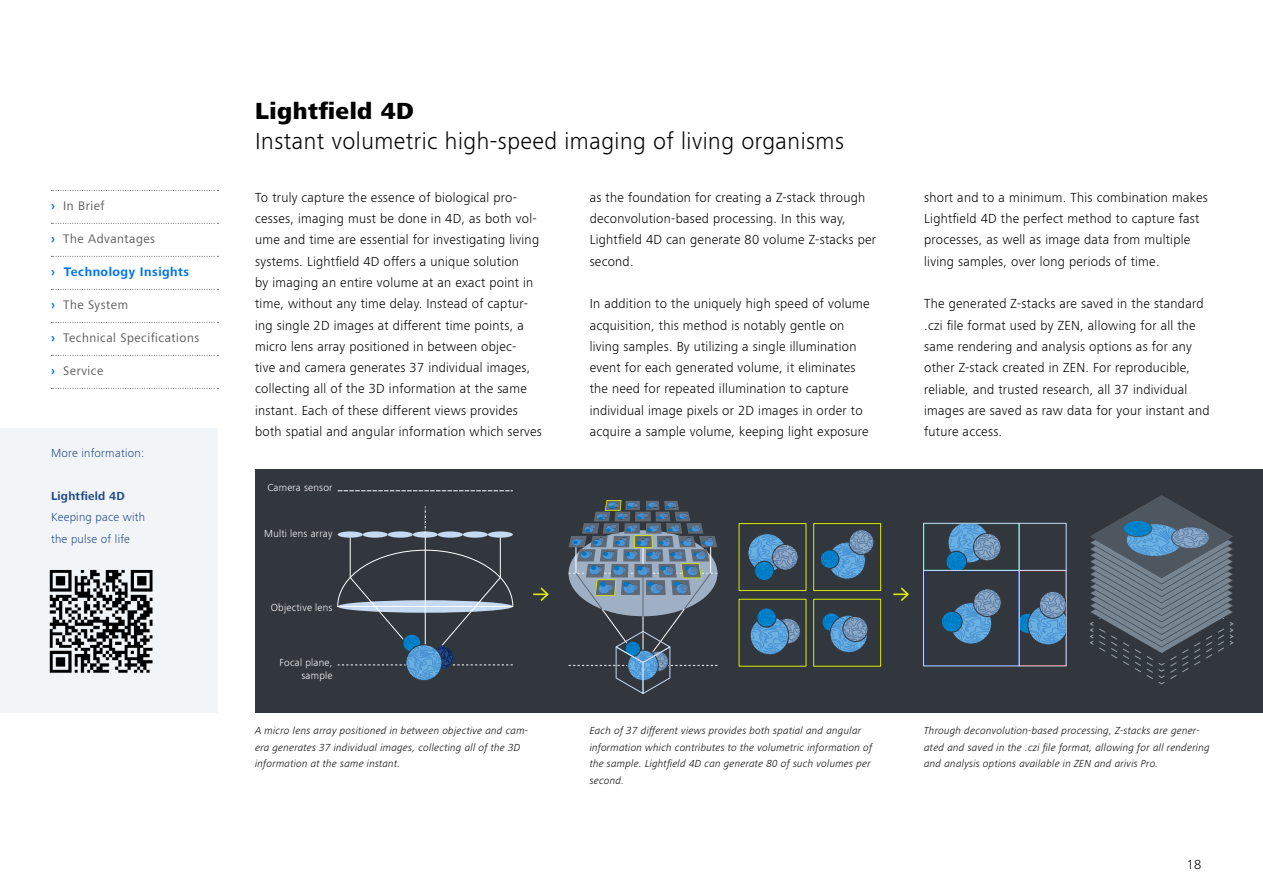
<style>
.page{position:relative;width:1263px;height:893px;background:#fff}
.page>*{position:absolute;margin:0;border:0;box-sizing:border-box;transform-origin:0 0}
.t1{font:300 24px "ZEISS Frutiger Next W1 G";letter-spacing:.02em;color:#000}
.t2{font:800 24px "ZEISS Frutiger Next W1 G";letter-spacing:.02em;color:#000}
.t3{font:300 13.5px/21.3px "ZEISS Frutiger Next W1 G";letter-spacing:.02em;color:#000}
.t4{font:12.75px "ZEISS Frutiger Next W1 G";letter-spacing:.04em;color:#595959}
.t5{font:700 12.75px "ZEISS Frutiger Next W1 G";letter-spacing:.04em;color:#0072ef}
.t6{font:300 12px/21.3px "ZEISS Frutiger Next W1 G";letter-spacing:.02em;color:#244a86}
.t7{font:700 12px "ZEISS Frutiger Next W1 G";letter-spacing:.02em;color:#244a86}
.t8{font:italic 300 10.5px/16.5px "ZEISS Frutiger Next W1 G";letter-spacing:.02em;color:#000}
.t9{font:300 10.5px/13.5px "ZEISS Frutiger Next W1 G";letter-spacing:.02em;color:#fff;text-align:right}
.s1{font-weight:700;color:#0072ef}
</style>
<div class="page">
<div style="left:255px;top:470px;width:1008px;height:243px;background:#32373e"></div>
<svg style="left:338px;top:490px;width:175px;height:1px"></svg>
<svg style="left:337px;top:506px;width:176px;height:160px"></svg>
<svg style="left:430px;top:646px;width:24px;height:24px"></svg>
<div style="left:430px;top:645px;width:24px;height:25px;border:1px solid #32373e;border-radius:50%"></div>
<svg style="left:403px;top:634px;width:18px;height:18px"></svg>
<div style="left:403px;top:634px;width:18px;height:18px;border:1px solid #32373e;border-radius:50%"></div>
<svg style="left:406px;top:645px;width:36px;height:36px"></svg>
<div style="left:406px;top:644px;width:36px;height:37px;border:1px solid #32373e;border-radius:50%"></div>
<svg style="left:568px;top:500px;width:149px;height:194px"></svg>
<svg style="left:822px;top:613px;width:19px;height:18px"></svg>
<div style="left:822px;top:612px;width:19px;height:20px;border:1px solid #32373e;border-radius:50%"></div>
<svg style="left:830px;top:615px;width:37px;height:38px"></svg>
<div style="left:830px;top:615px;width:38px;height:38px;border:1px solid #32373e;border-radius:50%"></div>
<svg style="left:843px;top:616px;width:25px;height:25px"></svg>
<div style="left:843px;top:616px;width:25px;height:26px;border:1px solid #32373e;border-radius:50%"></div>
<svg style="left:748px;top:534px;width:38px;height:38px"></svg>
<div style="left:748px;top:533px;width:39px;height:39px;border:1px solid #32373e;border-radius:50%"></div>
<svg style="left:755px;top:561px;width:19px;height:19px"></svg>
<div style="left:754px;top:561px;width:20px;height:20px;border:1px solid #32373e;border-radius:50%"></div>
<svg style="left:772px;top:544px;width:26px;height:26px"></svg>
<div style="left:772px;top:544px;width:26px;height:26px;border:1px solid #32373e;border-radius:50%"></div>
<svg style="left:828px;top:542px;width:37px;height:37px"></svg>
<div style="left:828px;top:542px;width:38px;height:37px;border:1px solid #32373e;border-radius:50%"></div>
<svg style="left:849px;top:530px;width:25px;height:24px"></svg>
<div style="left:849px;top:529px;width:25px;height:26px;border:1px solid #32373e;border-radius:50%"></div>
<svg style="left:820px;top:550px;width:19px;height:18px"></svg>
<div style="left:820px;top:550px;width:19px;height:19px;border:1px solid #32373e;border-radius:50%"></div>
<div style="left:739px;top:523px;width:67px;height:68px;border:1px solid #d9e906"></div>
<div style="left:739px;top:599px;width:67px;height:68px;border:1px solid #d9e906"></div>
<div style="left:813px;top:523px;width:68px;height:68px;border:1px solid #d9e906"></div>
<div style="left:813px;top:599px;width:68px;height:68px;border:1px solid #d9e906"></div>
<svg style="left:775px;top:618px;width:25px;height:26px"></svg>
<div style="left:774px;top:618px;width:27px;height:26px;border:1px solid #32373e;border-radius:50%"></div>
<svg style="left:750px;top:616px;width:39px;height:39px"></svg>
<div style="left:750px;top:616px;width:39px;height:39px;border:1px solid #32373e;border-radius:50%"></div>
<svg style="left:757px;top:608px;width:19px;height:19px"></svg>
<div style="left:757px;top:608px;width:19px;height:19px;border:1px solid #32373e;border-radius:50%"></div>
<svg style="left:1089px;top:495px;width:145px;height:189px"></svg>
<svg style="left:923px;top:523px;width:143px;height:143px"></svg>
<svg style="left:533px;top:587px;width:16px;height:14px"></svg>
<svg style="left:893px;top:587px;width:16px;height:14px"></svg>
<div style="left:0;top:428px;width:218px;height:285px;background:#f2f5f8"></div>
<img style="left:49px;top:569px;width:104px;height:104px">
<svg style="left:51px;top:190px;width:168px;height:1px"></svg>
<svg style="left:51px;top:223px;width:168px;height:1px"></svg>
<svg style="left:51px;top:256px;width:168px;height:1px"></svg>
<svg style="left:51px;top:289px;width:168px;height:1px"></svg>
<svg style="left:51px;top:322px;width:168px;height:1px"></svg>
<svg style="left:51px;top:355px;width:168px;height:1px"></svg>
<svg style="left:51px;top:388px;width:168px;height:1px"></svg>
<p class="t4" style="left:51px;top:197px;width:55px"><span class="s1">›</span> In Brief</p>
<p class="t4" style="left:51px;top:230px;width:106px"><span class="s1">›</span> The Advantages</p>
<p class="t5" style="left:51px;top:263px;width:140px">› Technology Insights</p>
<p class="t4" style="left:51px;top:296px;width:79px"><span class="s1">›</span> The System</p>
<p class="t4" style="left:51px;top:329px;width:150px"><span class="s1">›</span> Technical Specifications</p>
<p class="t4" style="left:51px;top:362px;width:54px"><span class="s1">›</span> Service</p>
<p class="t6" style="left:51px;top:442px;width:95px">More information:</p>
<p class="t7" style="left:51px;top:487px;width:75px">Lightfield 4D</p>
<p class="t6" style="left:51px;top:506px;width:96px">Keeping pace with the pulse of life</p>
<h1 class="t2" style="left:255px;top:94px;width:160px">Lightfield 4D</h1>
<h1 class="t1" style="left:255px;top:125px;width:590px">Instant volumetric high-speed imaging of living organisms</h1>
<p class="t3" style="left:255px;top:186px;width:288px">To truly capture the essence of biological pro&shy;cesses, imaging must be done in 4D, as both vol&shy;ume and time are essential for investigating living systems. Lightfield 4D offers a unique solution<br>by imaging an entire volume at an exact point in time, without any time delay. Instead of captur&shy;ing single 2D images at different time points, a micro lens array positioned in between objec-<br>tive and camera generates 37 individual images, collecting all of the 3D information at the same instant. Each of these different views provides both spatial and angular information which serves</p>
<p class="t3" style="left:590px;top:186px;width:288px">as the foundation for creating a Z-stack through deconvolution-based processing. In this way, Lightfield 4D can generate 80 volume Z-stacks per second.</p>
<p class="t3" style="left:590px;top:292px;width:281px">In addition to the uniquely high speed of volume acquisition, this method is notably gentle on living samples. By utilizing a single illumination event for each generated volume, it eliminates the need for repeated illumination to capture individual image pixels or 2D images in order to acquire a sample volume, keeping light exposure</p>
<p class="t9" style="left:267px;top:480px;width:67px">Camera sensor</p>
<p class="t9" style="left:264px;top:526px;width:70px">Multi lens array</p>
<p class="t9" style="left:271px;top:600px;width:63px">Objective lens</p>
<p class="t9" style="left:280px;top:655px;width:54px">Focal plane, sample</p>
<p class="t3" style="left:924px;top:186px;width:285px">short and to a minimum. This combination makes Lightfield 4D the perfect method to capture fast processes, as well as image data from multiple living samples, over long periods of time.</p>
<p class="t3" style="left:924px;top:292px;width:287px">The generated Z-stacks are saved in the standard .czi file format used by ZEN, allowing for all the same rendering and analysis options as for any other Z-stack created in ZEN. For reproducible, reliable, and trusted research, all 37 individual images are saved as raw data for your instant and future access.</p>
<p class="t8" style="left:255px;top:722px;width:275px">A micro lens array positioned in between objective and cam&shy;era generates 37 individual images, collecting all of the 3D information at the same instant.</p>
<p class="t8" style="left:590px;top:722px;width:284px">Each of 37 different views provides both spatial and angular information which contributes to the volumetric information of the sample. Lightfield 4D can generate 80 of such volumes per second.</p>
<p class="t8" style="left:924px;top:722px;width:287px">Through deconvolution-based processing, Z-stacks are gener&shy;ated and saved in the .czi file format, allowing for all rendering and analysis options available in ZEN and arivis Pro.</p>
<p class="t3" style="left:1187px;top:853px;width:16px">18</p>
</div>
